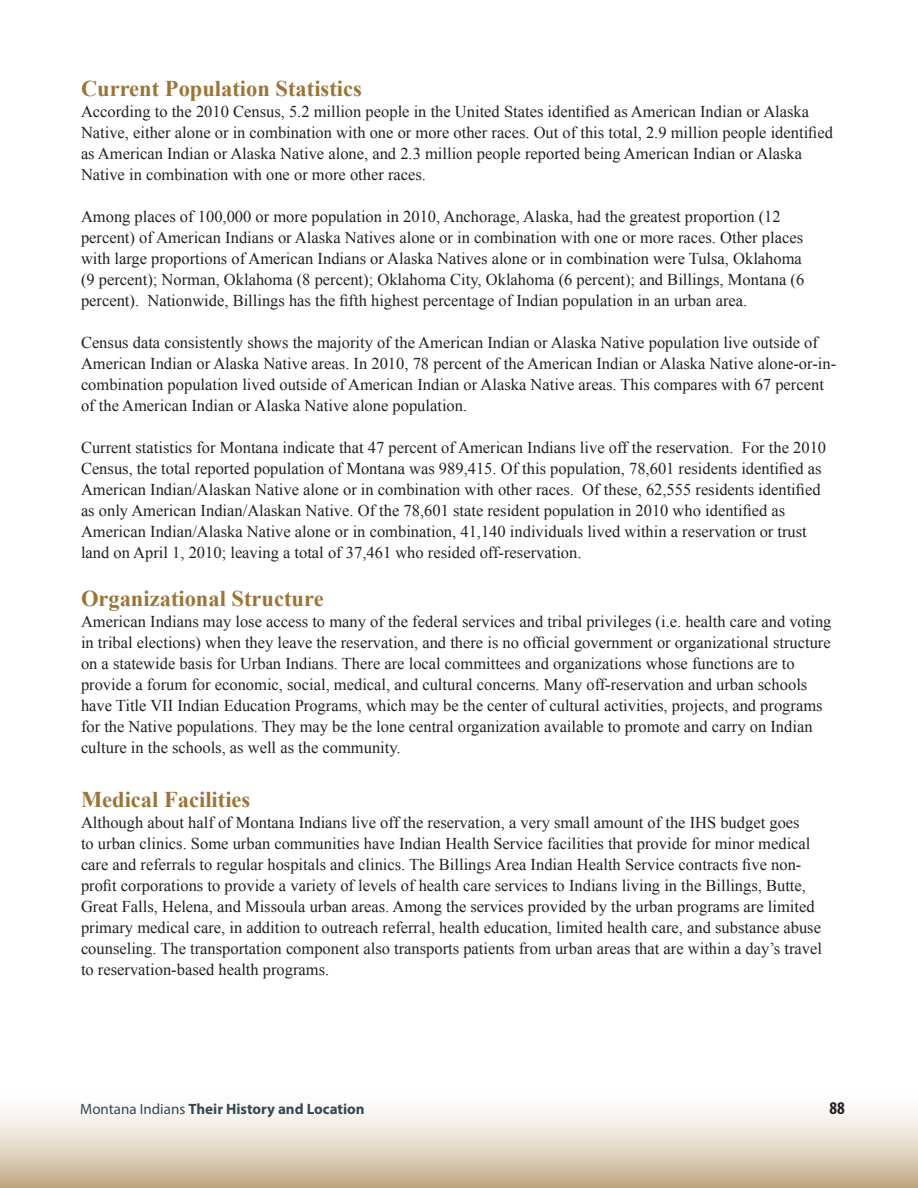
<style>
.page{position:relative;width:918px;height:1188px;background:#fff}
.page>*{position:absolute;margin:0;border:0;box-sizing:border-box;transform-origin:0 0}
.t1{font:700 22.5px "Times New Roman";color:#9b7437}
.t2{font:700 condensed 18px "Myriad Pro";color:#231f20}
.t3{font:16.5px/21px "Times New Roman";color:#231f20}
.t4{font:700 15px "Myriad Pro";color:#354955}
.s1{font-weight:400}
</style>
<div class="page">
<div style="left:0;top:1087px;width:918px;height:101px;background:linear-gradient(to bottom,#fff,#c6b08e)"></div>
<h1 class="t1" style="left:81px;top:76px;width:282px">Current Population Statistics</h1>
<p class="t3" style="left:81px;top:101px;width:754px">According to the 2010 Census, 5.2 million people in the United States identified as American Indian or Alaska Native, either alone or in combination with one or more other races. Out of this total, 2.9 million people identified as American Indian or Alaska Native alone, and 2.3 million people reported being American Indian or Alaska Native in combination with one or more other races.</p>
<p class="t3" style="left:81px;top:206px;width:725px">Among places of 100,000 or more population in 2010, Anchorage, Alaska, had the greatest proportion (12 percent) of American Indians or Alaska Natives alone or in combination with one or more races. Other places with large proportions of American Indians or Alaska Natives alone or in combination were Tulsa, Oklahoma (9 percent); Norman, Oklahoma (8 percent); Oklahoma City, Oklahoma (6 percent); and Billings, Montana (6 percent). Nationwide, Billings has the fifth highest percentage of Indian population in an urban area.</p>
<p class="t3" style="left:81px;top:332px;width:757px">Census data consistently shows the majority of the American Indian or Alaska Native population live outside of American Indian or Alaska Native areas. In 2010, 78 percent of the American Indian or Alaska Native alone-or-in&shy;combination population lived outside of American Indian or Alaska Native areas. This compares with 67 percent of the American Indian or Alaska Native alone population.</p>
<p class="t3" style="left:81px;top:437px;width:747px">Current statistics for Montana indicate that 47 percent of American Indians live off the reservation. For the 2010<br>Census, the total reported population of Montana was 989,415. Of this population, 78,601 residents identified as American Indian/Alaskan Native alone or in combination with other races. Of these, 62,555 residents identified as only American Indian/Alaskan Native. Of the 78,601 state resident population in 2010 who identified as American Indian/Alaska Native alone or in combination, 41,140 individuals lived within a reservation or trust land on April 1, 2010; leaving a total of 37,461 who resided off-reservation.</p>
<h1 class="t1" style="left:81px;top:586px;width:244px">Organizational Structure</h1>
<p class="t3" style="left:81px;top:611px;width:752px">American Indians may lose access to many of the federal services and tribal privileges (i.e. health care and voting in tribal elections) when they leave the reservation, and there is no official government or organizational structure on a statewide basis for Urban Indians. There are local committees and organizations whose functions are to provide a forum for economic, social, medical, and cultural concerns. Many off-reservation and urban schools have Title VII Indian Education Programs, which may be the center of cultural activities, projects, and programs for the Native populations. They may be the lone central organization available to promote and carry on Indian culture in the schools, as well as the community.</p>
<h1 class="t1" style="left:81px;top:787px;width:171px">Medical Facilities</h1>
<p class="t3" style="left:81px;top:812px;width:743px">Although about half of Montana Indians live off the reservation, a very small amount of the IHS budget goes<br>to urban clinics. Some urban communities have Indian Health Service facilities that provide for minor medical care and referrals to regular hospitals and clinics. The Billings Area Indian Health Service contracts five non&shy;profit corporations to provide a variety of levels of health care services to Indians living in the Billings, Butte, Great Falls, Helena, and Missoula urban areas. Among the services provided by the urban programs are limited primary medical care, in addition to outreach referral, health education, limited health care, and substance abuse counseling. The transportation component also transports patients from urban areas that are within a day’s travel to reservation-based health programs.</p>
<p class="t4" style="left:80px;top:1099px;width:286px"><span class="s1">Montana Indians</span> Their History and Location</p>
<p class="t2" style="left:830px;top:1097px;width:17px">88</p>
</div>
